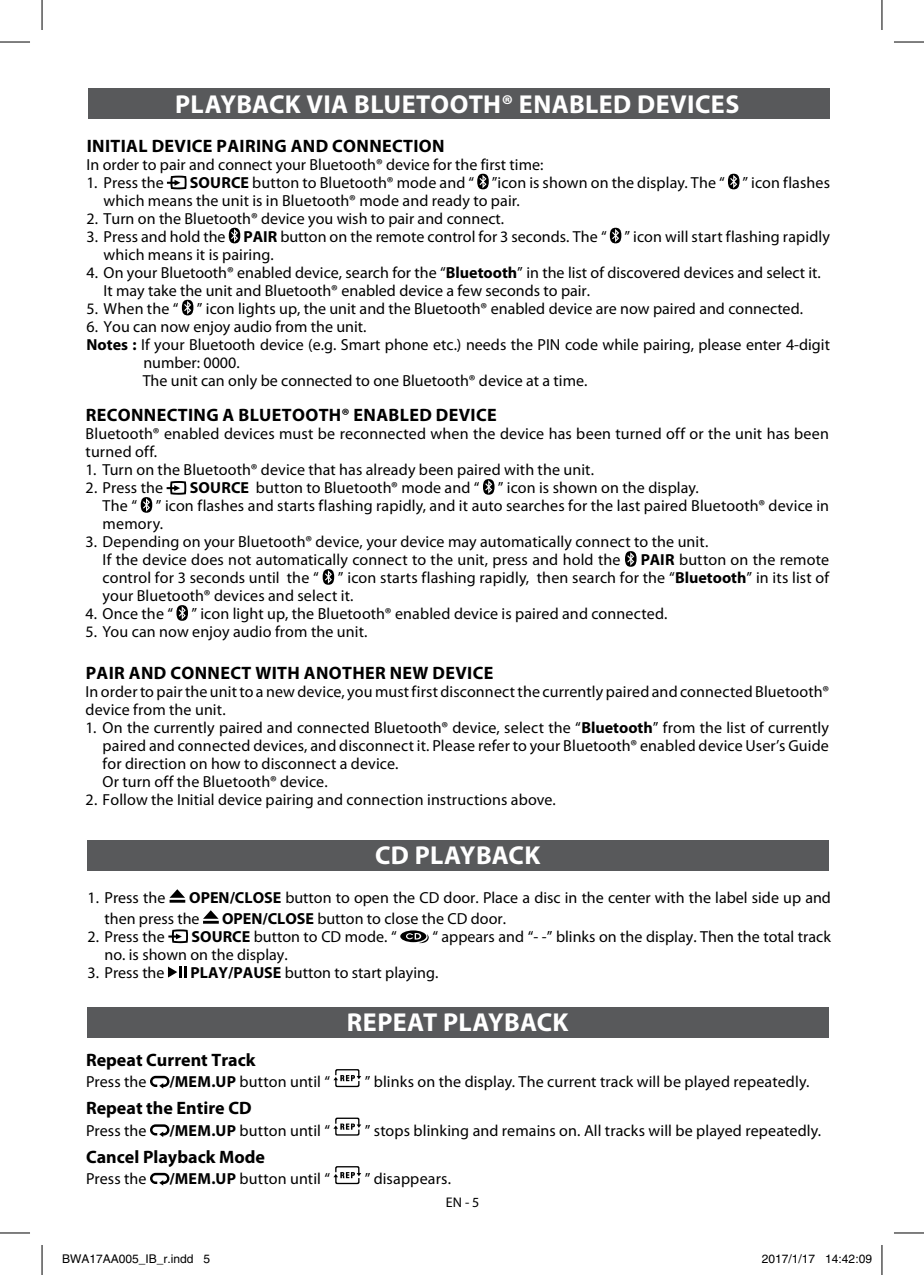
<style>
.page{position:relative;width:924px;height:1275px;background:#fff}
.page>*{position:absolute;margin:0;border:0;box-sizing:border-box;transform-origin:0 0}
.t1{font:700 26px "Myriad Pro";letter-spacing:.02em;color:#fff}
.t2{font:700 18px "Myriad Pro";letter-spacing:.02em;color:#000}
.t3{font:700 18px "Myriad Pro";color:#000}
.t4{font:16px/18px "Myriad Pro";letter-spacing:.005em;color:#000}
.t5{font:700 16px "Myriad Pro";letter-spacing:.005em;color:#000}
.t6{font:14px "Myriad Pro";color:#000}
.t7{font:12px "Helvetica";color:#000}
.s1{font-weight:700}
</style>
<div class="page">
<div style="left:88px;top:88px;width:741px;height:31px;background:#58595b"></div>
<svg style="left:166px;top:481px;width:20px;height:14px"></svg>
<svg style="left:483px;top:479px;width:11px;height:16px"></svg>
<svg style="left:141px;top:497px;width:11px;height:16px"></svg>
<svg style="left:625px;top:551px;width:11px;height:16px"></svg>
<svg style="left:322px;top:569px;width:12px;height:16px"></svg>
<svg style="left:176px;top:605px;width:12px;height:16px"></svg>
<svg style="left:167px;top:176px;width:20px;height:13px"></svg>
<svg style="left:477px;top:174px;width:11px;height:15px"></svg>
<svg style="left:728px;top:174px;width:11px;height:15px"></svg>
<svg style="left:229px;top:228px;width:11px;height:15px"></svg>
<svg style="left:609px;top:228px;width:12px;height:15px"></svg>
<svg style="left:182px;top:300px;width:11px;height:15px"></svg>
<div style="left:87px;top:840px;width:741px;height:31px;background:#58595b"></div>
<div style="left:87px;top:1007px;width:741px;height:30px;background:#58595b"></div>
<svg style="left:169px;top:889px;width:16px;height:13px"></svg>
<svg style="left:203px;top:910px;width:16px;height:13px"></svg>
<svg style="left:168px;top:929px;width:20px;height:14px"></svg>
<svg style="left:400px;top:930px;width:26px;height:12px"></svg>
<svg style="left:406px;top:933px;width:23px;height:10px"></svg>
<svg style="left:168px;top:966px;width:19px;height:11px"></svg>
<svg style="left:150px;top:1075px;width:19px;height:13px"></svg>
<svg style="left:333px;top:1069px;width:28px;height:18px"></svg>
<svg style="left:150px;top:1124px;width:19px;height:13px"></svg>
<svg style="left:333px;top:1117px;width:28px;height:18px"></svg>
<svg style="left:150px;top:1172px;width:19px;height:13px"></svg>
<svg style="left:333px;top:1166px;width:28px;height:18px"></svg>
<hr style="left:0;top:42px;width:30px;height:1px;background:#000">
<hr style="left:893px;top:42px;width:30px;height:1px;background:#000">
<hr style="left:0;top:1232px;width:30px;height:1px;background:#000">
<hr style="left:893px;top:1232px;width:30px;height:1px;background:#000">
<hr style="left:42px;top:0;width:1px;height:30px;background:#000">
<hr style="left:42px;top:1245px;width:1px;height:30px;background:#000">
<hr style="left:881px;top:0;width:1px;height:30px;background:#000">
<hr style="left:881px;top:1245px;width:1px;height:30px;background:#000">
<h1 class="t1" style="left:175px;top:87px;width:562px">PLAYBACK VIA BLUETOOTH® ENABLED DEVICES</h1>
<p class="t2" style="left:87px;top:134px;width:359px">INITIAL DEVICE PAIRING AND CONNECTION</p>
<p class="t4" style="left:87px;top:155px;width:458px">In order to pair and connect your Bluetooth® device for the first time:</p>
<p class="t4" style="left:87px;top:173px;width:79px">1. Press the</p>
<p class="t5" style="left:189px;top:172px;width:20px">SOURCE</p>
<p class="t4" style="left:104px;top:173px;width:727px;text-indent:148px">button to Bluetooth® mode and “ ”icon is shown on the display. The “ ” icon flashes which means the unit is in Bluetooth® mode and ready to pair.</p>
<p class="t4" style="left:87px;top:209px;width:419px">2. Turn on the Bluetooth® device you wish to pair and connect.</p>
<p class="t4" style="left:104px;top:227px;width:727px;text-indent:-17px">3. Press and hold the <span class="s1">PAIR</span> button on the remote control for 3 seconds. The “ ” icon will start flashing rapidly which means it is pairing.</p>
<p class="t4" style="left:104px;top:263px;width:718px;text-indent:-17px">4. On your Bluetooth® enabled device, search for the “<span class="s1">BLUETOOTH</span>” in the list of discovered devices and select it.<br>It may take the unit and Bluetooth® enabled device a few seconds to pair.</p>
<p class="t4" style="left:87px;top:299px;width:717px">5. When the “ ” icon lights up, the unit and the Bluetooth® enabled device are now paired and connected.</p>
<p class="t4" style="left:87px;top:317px;width:281px">6. You can now enjoy audio from the unit.</p>
<p class="t4" style="left:87px;top:335px;width:744px"><span class="s1">NOTES :</span> If your Bluetooth device (e.g. Smart phone etc.) needs the PIN code while pairing, please enter 4-digit</p>
<p class="t4" style="left:143px;top:353px;width:98px">number: 0000.</p>
<p class="t4" style="left:143px;top:371px;width:446px">The unit can only be connected to one Bluetooth® device at a time.</p>
<p class="t2" style="left:86px;top:403px;width:412px">RECONNECTING A BLUETOOTH® ENABLED DEVICE</p>
<p class="t4" style="left:86px;top:425px;width:744px">Bluetooth® enabled devices must be reconnected when the device has been turned off or the unit has been turned off.</p>
<p class="t4" style="left:86px;top:461px;width:510px">1. Turn on the Bluetooth® device that has already been paired with the unit.</p>
<p class="t4" style="left:86px;top:479px;width:79px">2. Press the</p>
<p class="t5" style="left:189px;top:477px;width:20px">SOURCE</p>
<p class="t4" style="left:103px;top:479px;width:727px;text-indent:153px">button to Bluetooth® mode and “ ” icon is shown on the display.<br>The “ ” icon flashes and starts flashing rapidly, and it auto searches for the last paired Bluetooth® device in memory.</p>
<p class="t4" style="left:103px;top:533px;width:607px;text-indent:-17px">3. Depending on your Bluetooth® device, your device may automatically connect to the unit.<br>If the device does not automatically connect to the unit, press and hold the</p>
<p class="t4" style="left:103px;top:551px;width:727px;text-align:justify;text-indent:576px">button on the remote control for 3 seconds until the “ ” icon starts flashing rapidly, then search for the “<span class="s1">BLUETOOTH</span>” in its list of your Bluetooth® devices and select it.</p>
<p class="t4" style="left:86px;top:605px;width:583px">4. Once the “ ” icon light up, the Bluetooth® enabled device is paired and connected.</p>
<p class="t4" style="left:86px;top:623px;width:283px">5. You can now enjoy audio from the unit.</p>
<p class="t2" style="left:86px;top:661px;width:409px">PAIR AND CONNECT WITH ANOTHER NEW DEVICE</p>
<p class="t4" style="left:86px;top:682px;width:744px">In order to pair the unit to a new device, you must first disconnect the currently paired and connected Bluetooth® device from the unit.</p>
<p class="t4" style="left:103px;top:718px;width:727px;text-indent:-17px">1. On the currently paired and connected Bluetooth® device, select the “<span class="s1">BLUETOOTH</span>” from the list of currently paired and connected devices, and disconnect it. Please refer to your Bluetooth® enabled device User’s Guide for direction on how to disconnect a device.<br>Or turn off the Bluetooth® device.</p>
<p class="t4" style="left:86px;top:790px;width:471px">2. Follow the Initial device pairing and connection instructions above.</p>
<p class="t5" style="left:640px;top:549px;width:18px">PAIR</p>
<h1 class="t1" style="left:375px;top:838px;width:166px">CD PLAYBACK</h1>
<p class="t4" style="left:87px;top:888px;width:79px">1. Press the</p>
<p class="t4" style="left:104px;top:886px;width:727px;line-height:21px;text-indent:85px"><span class="s1">OPEN/CLOSE</span> button to open the CD door. Place a disc in the center with the label side up and then press the</p>
<p class="t4" style="left:222px;top:909px;width:285px"><span class="s1">OPEN/CLOSE</span> button to close the CD door.</p>
<p class="t4" style="left:87px;top:927px;width:79px">2. Press the</p>
<p class="t5" style="left:191px;top:926px;width:20px">SOURCE</p>
<p class="t4" style="left:254px;top:927px;width:144px">button to CD mode. “</p>
<p class="t4" style="left:432px;top:927px;width:400px">“ appears and “- -” blinks on the display. Then the total track</p>
<p class="t4" style="left:104px;top:945px;width:185px">no. is shown on the display.</p>
<p class="t4" style="left:87px;top:963px;width:79px">3. Press the</p>
<p class="t4" style="left:190px;top:963px;width:249px"><span class="s1">PLAY/PAUSE</span> button to start playing.</p>
<h1 class="t1" style="left:346px;top:1005px;width:61px">REPEAT</h1>
<h1 class="t1" style="left:443px;top:1005px;width:127px">PLAYBACK</h1>
<p class="t2" style="left:86px;top:1048px;width:171px">REPEAT CURRENT TRACK</p>
<p class="t4" style="left:86px;top:1072px;width:62px">Press the</p>
<p class="t4" style="left:169px;top:1072px;width:162px"><span class="s1">/MEM.UP</span> button until “</p>
<p class="t4" style="left:364px;top:1072px;width:446px">” blinks on the display. The current track will be played repeatedly.</p>
<p class="t2" style="left:86px;top:1096px;width:167px">REPEAT THE ENTIRE CD</p>
<p class="t4" style="left:86px;top:1121px;width:62px">Press the</p>
<p class="t4" style="left:169px;top:1121px;width:162px"><span class="s1">/MEM.UP</span> button until “</p>
<p class="t4" style="left:364px;top:1121px;width:458px">” stops blinking and remains on. All tracks will be played repeatedly.</p>
<p class="t3" style="left:86px;top:1145px;width:180px">CANCEL PLAYBACK MODE</p>
<p class="t4" style="left:86px;top:1169px;width:62px">Press the</p>
<p class="t4" style="left:169px;top:1169px;width:162px"><span class="s1">/MEM.UP</span> button until “</p>
<p class="t4" style="left:364px;top:1169px;width:88px">” disappears.</p>
<p class="t6" style="left:445px;top:1193px;width:35px">EN - 5</p>
<p class="t7" style="left:62px;top:1251px;width:150px">BWA17AA005_IB_r.indd 5</p>
<p class="t7" style="left:761px;top:1251px;width:112px">2017/1/17 14:42:09</p>
</div>
